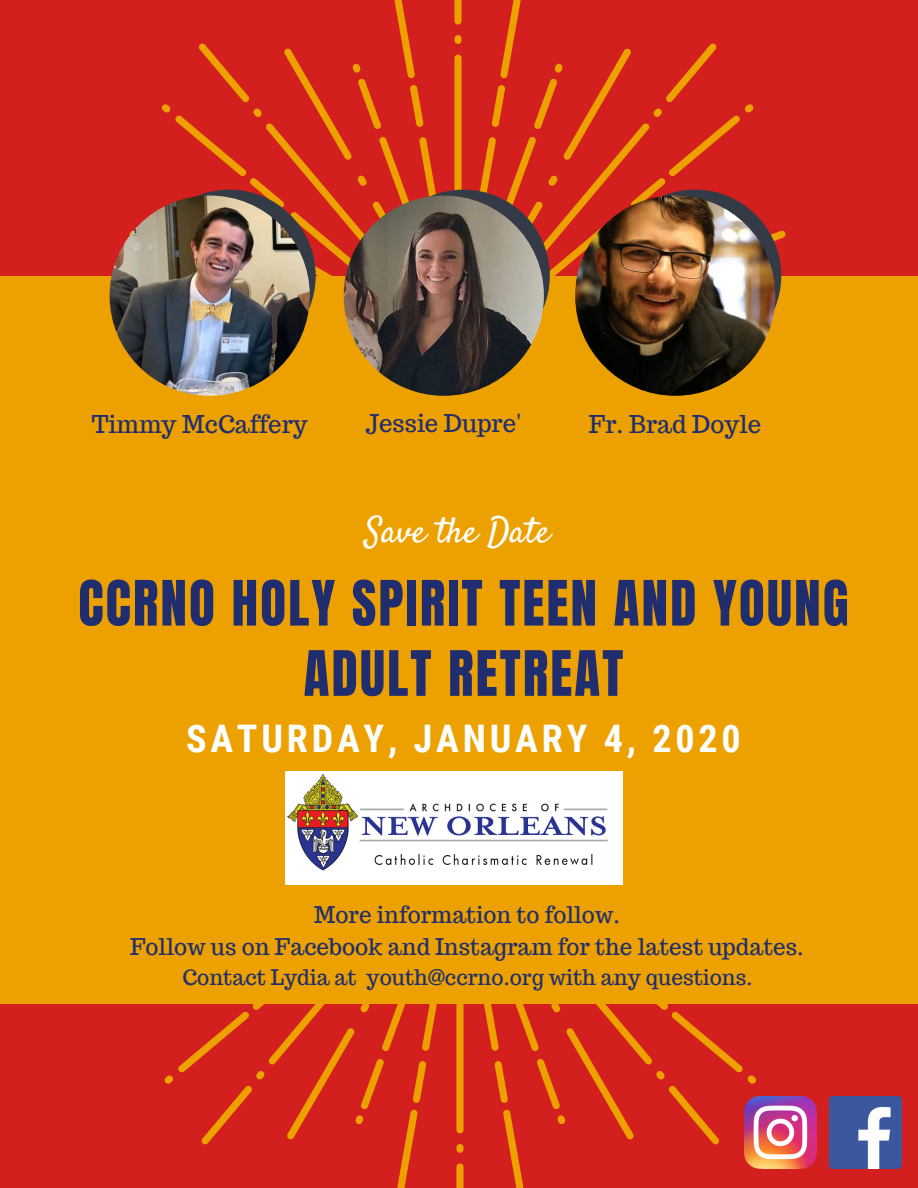
<style>
.page{position:relative;width:918px;height:1188px;background:#d41f1f}
.page>*{position:absolute;margin:0;border:0;box-sizing:border-box;transform-origin:0 0}
.t1{font:53.1px/70.2px "Anton";letter-spacing:.04em;color:#202e70;text-align:center}
.t2{font:700 38.1px "Roboto Condensed";letter-spacing:.1em;color:#fff}
.t3{font:36px "Satisfy";color:#fff}
.t4{font:24px "Trocchi";color:#202e70}
.t5{font:22.5px/31.5px "Trocchi";color:#202e70;text-align:center}
.t6{font:21px "Trocchi";color:#202e70}
</style>
<div class="page">
<div style="left:0;top:276px;width:918px;height:727px;background:#eda100"></div>
<svg style="left:472px;top:1003px;width:384px;height:185px"></svg>
<svg style="left:456px;top:1163px;width:8px;height:25px"></svg>
<div style="left:456px;top:1144px;width:8px;height:9px;background:#eda100;border-radius:4px"></div>
<svg style="left:456px;top:1003px;width:8px;height:130px"></svg>
<svg style="left:65px;top:1003px;width:383px;height:185px"></svg>
<svg style="left:109px;top:0;width:677px;height:361px"></svg>
<img style="left:110px;top:196px;width:200px;height:200px;border-radius:50%">
<img style="left:344px;top:196px;width:200px;height:200px;border-radius:50%">
<img style="left:575px;top:196px;width:200px;height:200px;border-radius:50%">
<img style="left:744px;top:1096px;width:58px;height:72px">
<img style="left:802px;top:1096px;width:100px;height:72px">
<img style="left:285px;top:771px;width:338px;height:114px">
<p class="t4" style="left:92px;top:408px;width:218px">Timmy McCaffery</p>
<p class="t4" style="left:366px;top:408px;width:158px">Jessie Dupre'</p>
<p class="t4" style="left:589px;top:409px;width:174px">Fr. Brad Doyle</p>
<h3 class="t3" style="left:365px;top:509px;width:187px">Save the Date</h3>
<h1 class="t1" style="left:78px;top:569px;width:772px">CCRNO HOLY SPIRIT TEEN AND YOUNG<br>ADULT RETREAT</h1>
<h2 class="t2" style="left:186px;top:717px;width:556px">SATURDAY, JANUARY 4, 2020</h2>
<p class="t5" style="left:130px;top:899px;width:675px">More information to follow.<br>Follow us on Facebook and Instagram for the latest updates.</p>
<p class="t6" style="left:182px;top:964px;width:572px">Contact Lydia at youth@ccrno.org with any questions.</p>
</div>
